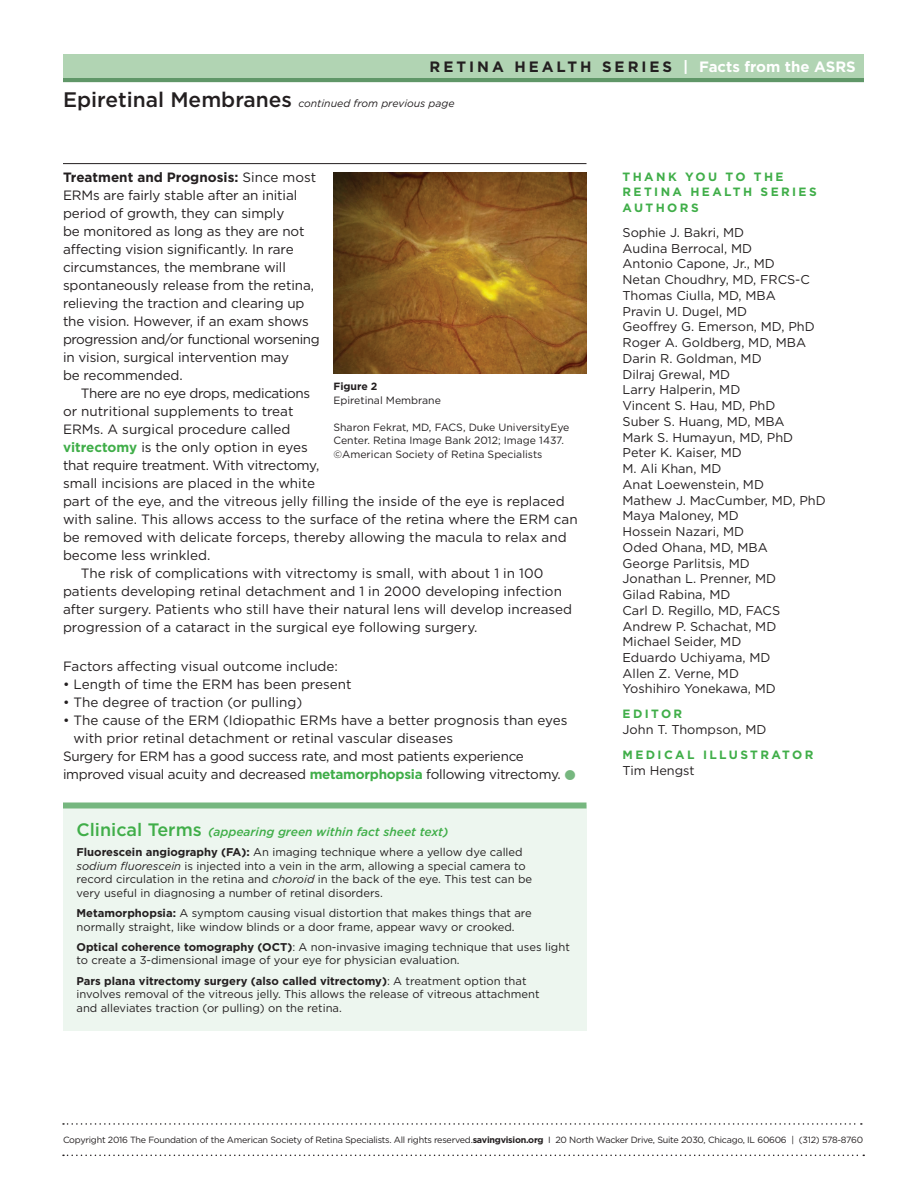
<style>
.page{position:relative;width:918px;height:1188px;background:#fff}
.page>*{position:absolute;margin:0;border:0;box-sizing:border-box;transform-origin:0 0}
.t1{font:700 15px "Gotham";letter-spacing:.2em;color:#231f20}
.t2{font:13.5px/18px "Gotham";color:#231f20}
.t3{font:13.5px "Gotham";letter-spacing:-.02em;color:#231f20}
.t4{font:13.5px "Gotham";letter-spacing:-.03em;color:#231f20}
.t5{font:12.75px/15.8px "Gotham";color:#231f20}
.t6{font:700 12px/15.8px "Gotham";letter-spacing:.2em;color:#40ae49}
.t7{font:italic 500 12px "Gotham";color:#40ae49}
.t8{font:11.25px/13.5px "Gotham";color:#231f20}
.t9{font:10.5px/13.5px "Gotham";color:#231f20}
.t10{font:italic 10.5px "Gotham";color:#231f20}
.t11{font:700 10.5px "Gotham";color:#231f20}
.t12{font:9px "Gotham";letter-spacing:-.025em;color:#231f20}
.s1{color:#fff}
.s2{font-weight:500;font-style:normal;font-size:21px}
.s3{font-weight:700}
.s4{font-weight:700;color:#40ae49}
.s5{font-style:normal;font-size:18px}
.s6{font-style:italic}
</style>
<div class="page">
<hr style="left:63px;top:78px;width:801px;height:4px;background:#609768">
<div style="left:63px;top:54px;width:801px;height:24px;background:#b1d4b3"></div>
<hr style="left:63px;top:163px;width:523px;height:1px;background:#231f20">
<svg style="left:63px;top:1123px;width:799px;height:2px"></svg>
<svg style="left:63px;top:1155px;width:801px;height:1px"></svg>
<div style="left:63px;top:806px;width:523px;height:225px;background:#edf6ef"></div>
<div style="left:63px;top:802px;width:523px;height:6px;background:#76b77f"></div>
<img style="left:333px;top:172px;width:253px;height:201px">
<p class="t1" style="left:429px;top:57px;width:428px">RETINA HEALTH SERIES <span class="s1">| Factsfrom the ASRS</span></p>
<p class="t10" style="left:63px;top:96px;width:393px"><span class="s2">Epiretinal Membranes</span> continued from previous page</p>
<p class="t2" style="left:63px;top:168px;width:258px"><span class="s3">Treatment and Prognosis:</span> Since most ERMs are fairly stable after an initial period of growth, they can simply<br>be monitored as long as they are not affecting vision significantly. In rare circumstances, the membrane will spontaneously release from the retina, relieving the traction and clearing up the vision. However, if an exam shows progression and/or functional worsening in vision, surgical intervention may<br>be recommended.</p>
<p class="t4" style="left:81px;top:384px;width:231px">There are no eye drops, medications</p>
<p class="t2" style="left:63px;top:402px;width:232px">or nutritional supplements to treat</p>
<p class="t2" style="left:63px;top:420px;width:229px">ERMs. A surgical procedure called</p>
<p class="t2" style="left:63px;top:438px;width:246px"><span class="s4">vitrectomy</span> is the only option in eyes</p>
<p class="t3" style="left:63px;top:456px;width:258px">that require treatment. With vitrectomy,</p>
<p class="t2" style="left:63px;top:474px;width:254px">small incisions are placed in the white</p>
<p class="t2" style="left:63px;top:492px;width:503px">part of the eye, and the vitreous jelly filling the inside of the eye is replaced</p>
<p class="t2" style="left:63px;top:510px;width:516px">with saline. This allows access to the surface of the retina where the ERM can</p>
<p class="t2" style="left:63px;top:528px;width:505px">be removed with delicate forceps, thereby allowing the macula to relax and</p>
<p class="t2" style="left:63px;top:546px;width:149px">become less wrinkled.</p>
<p class="t2" style="left:81px;top:564px;width:464px">The risk of complications with vitrectomy is small, with about 1 in 100</p>
<p class="t2" style="left:63px;top:582px;width:501px">patients developing retinal detachment and 1 in 2000 developing infection</p>
<p class="t2" style="left:63px;top:600px;width:511px">after surgery. Patients who still have their natural lens will develop increased</p>
<p class="t2" style="left:63px;top:618px;width:416px">progression of a cataract in the surgical eye following surgery.</p>
<p class="t2" style="left:63px;top:657px;width:277px">Factors affecting visual outcome include:</p>
<p class="t2" style="left:63px;top:675px;width:290px">• Length of time the ERM has been present</p>
<p class="t2" style="left:63px;top:693px;width:241px">• The degree of traction (or pulling)</p>
<p class="t2" style="left:63px;top:711px;width:506px">• The cause of the ERM (Idiopathic ERMs have a better prognosis than eyes</p>
<p class="t2" style="left:74px;top:729px;width:381px">with prior retinal detachment or retinal vascular diseases</p>
<p class="t3" style="left:63px;top:747px;width:462px">Surgery for ERM has a good success rate, and most patients experience</p>
<p class="t3" style="left:63px;top:765px;width:499px">improved visual acuity and decreased <span class="s4">metamorphopsia</span> following vitrectomy.</p>
<p class="t11" style="left:333px;top:380px;width:46px">Figure 2</p>
<p class="t9" style="left:333px;top:393px;width:109px">Epiretinal Membrane</p>
<p class="t9" style="left:333px;top:420px;width:238px">Sharon Fekrat, MD, FACS, Duke UniversityEye<br>Center. Retina Image Bank 2012; Image 1437. ©American Society of Retina Specialists</p>
<p class="t7" style="left:76px;top:824px;width:373px"><span class="s5">Clinical Terms</span> (appearing green within fact sheet text)</p>
<p class="t8" style="left:76px;top:845px;width:457px"><span class="s3">Fluorescein angiography (FA):</span> An imaging technique where a yellow dye called <span class="s6">sodium fluorescein</span> is injected into a vein in the arm, allowing a special camera to record circulation in the retina and <span class="s6">choroid</span> in the back of the eye. This test can be very useful in diagnosing a number of retinal disorders.</p>
<p class="t8" style="left:76px;top:906px;width:457px"><span class="s3">Metamorphopsia:</span> A symptom causing visual distortion that makes things that are normally straight, like window blinds or a door frame, appear wavy or crooked.</p>
<p class="t8" style="left:76px;top:940px;width:495px"><span class="s3">Optical coherence tomography (OCT)</span>: A non-invasive imaging technique that uses light to create a 3-dimensional image of your eye for physician evaluation.</p>
<p class="t8" style="left:76px;top:974px;width:465px"><span class="s3">Pars plana vitrectomy surgery (also called vitrectomy)</span>: A treatment option that involves removal of the vitreous jelly. This allows the release of vitreous attachment and alleviates traction (or pulling) on the retina.</p>
<p class="t6" style="left:623px;top:168px;width:196px">THANK YOU TO THE<br>RETINA HEALTH SERIES<br>AUTHORS</p>
<p class="t5" style="left:623px;top:224px;width:205px">Sophie J. Bakri, MD<br>Audina Berrocal, MD<br>Antonio Capone, Jr., MD<br>Netan Choudhry, MD, FRCS-C<br>Thomas Ciulla, MD, MBA<br>Pravin U. Dugel, MD<br>Geoffrey G. Emerson, MD, PhD<br>Roger A. Goldberg, MD, MBA<br>Darin R. Goldman, MD<br>Dilraj Grewal, MD<br>Larry Halperin, MD<br>Vincent S. Hau, MD, PhD<br>Suber S. Huang, MD, MBA<br>Mark S. Humayun, MD, PhD<br>Peter K. Kaiser, MD<br>M. Ali Khan, MD<br>Anat Loewenstein, MD<br>Mathew J. MacCumber, MD, PhD<br>Maya Maloney, MD<br>Hossein Nazari, MD<br>Oded Ohana, MD, MBA<br>George Parlitsis, MD<br>Jonathan L. Prenner, MD<br>Gilad Rabina, MD<br>Carl D. Regillo, MD, FACS<br>Andrew P. Schachat, MD<br>Michael Seider, MD<br>Eduardo Uchiyama, MD<br>Allen Z. Verne, MD<br>Yoshihiro Yonekawa, MD</p>
<p class="t6" style="left:623px;top:706px;width:61px">EDITOR</p>
<p class="t5" style="left:623px;top:721px;width:145px">John T. Thompson, MD</p>
<p class="t6" style="left:623px;top:747px;width:192px">MEDICAL ILLUSTRATOR</p>
<p class="t5" style="left:623px;top:762px;width:74px">Tim Hengst</p>
<p class="t12" style="left:63px;top:1134px;width:802px">Copyright 2016 The Foundation of the American Society of Retina Specialists. All rights reserved.<span class="s3">savingvision.org</span> I 20 North Wacker Drive, Suite 2030, Chicago, IL 60606 | (312) 578-8760</p>
</div>
